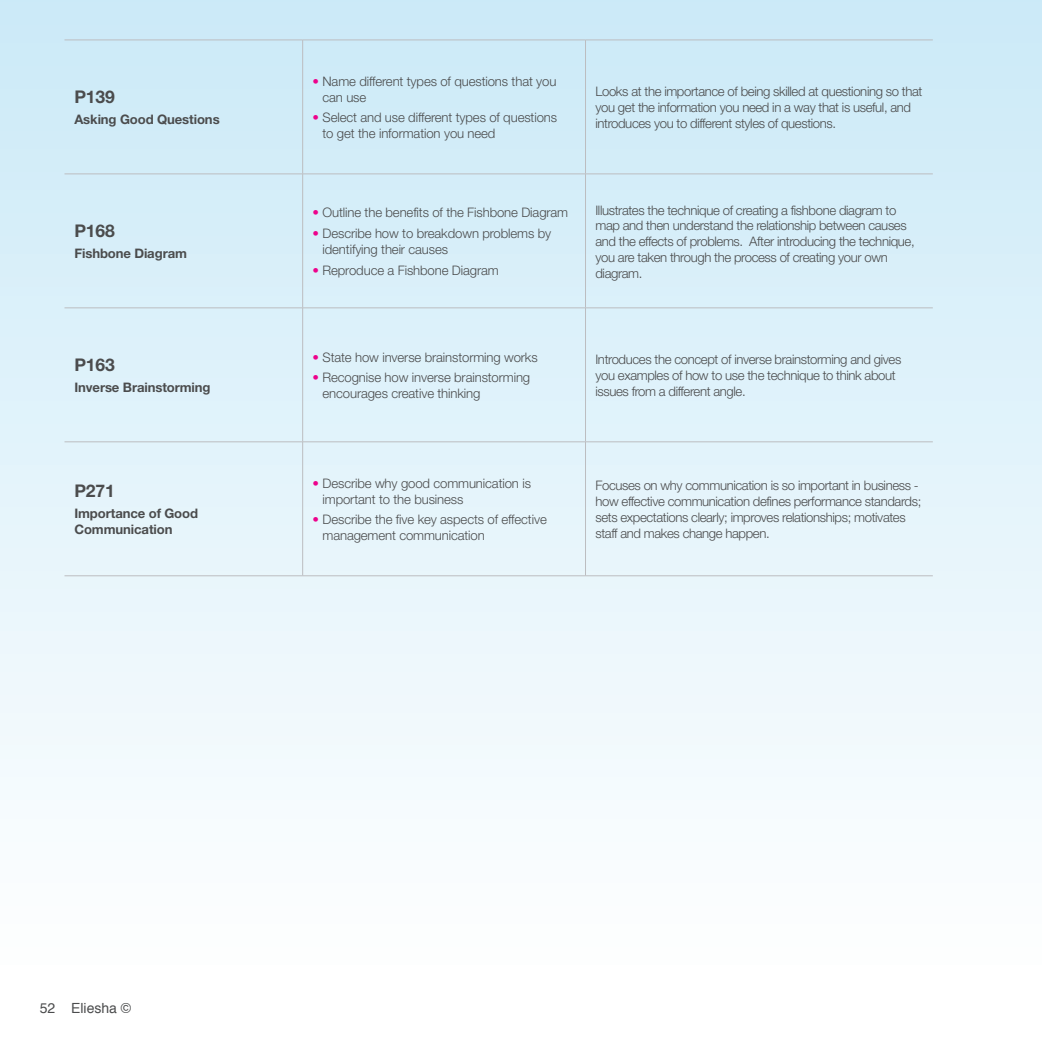
<style>
.page{position:relative;width:1042px;height:1042px;background:#fff}
.page>*{position:absolute;margin:0;border:0;box-sizing:border-box;transform-origin:0 0}
.t1{font:700 17.5px "Helvetica Neue";letter-spacing:-.01em;color:#4b4c4d}
.t2{font:14px "Helvetica";color:#4b4c4d}
.t3{font:300 13.12px/15.8px "Helvetica Neue";letter-spacing:-.03em;color:#4b4c4d}
.t4{font:300 13.12px/15.8px "Helvetica Neue";letter-spacing:-.01em;color:#4b4c4d}
.t5{font:700 13.12px/15.8px "Helvetica Neue";letter-spacing:-.01em;color:#4b4c4d}
.s1{color:#ed028c}
</style>
<div class="page">
<div style="left:0;top:0;width:1042px;height:1042px;background:linear-gradient(to bottom,#cbe9f7,#fff)"></div>
<hr style="left:64px;top:575px;width:239px;height:1px;background:#bcbdc0">
<hr style="left:303px;top:575px;width:282px;height:1px;background:#bcbdc0">
<hr style="left:585px;top:575px;width:348px;height:1px;background:#bcbdc0">
<hr style="left:302px;top:40px;width:1px;height:134px;background:#bcbdc0">
<hr style="left:585px;top:40px;width:1px;height:134px;background:#bcbdc0">
<hr style="left:302px;top:174px;width:1px;height:134px;background:#bcbdc0">
<hr style="left:585px;top:174px;width:1px;height:134px;background:#bcbdc0">
<hr style="left:302px;top:308px;width:1px;height:133px;background:#bcbdc0">
<hr style="left:585px;top:308px;width:1px;height:133px;background:#bcbdc0">
<hr style="left:302px;top:442px;width:1px;height:133px;background:#bcbdc0">
<hr style="left:585px;top:442px;width:1px;height:133px;background:#bcbdc0">
<hr style="left:64px;top:40px;width:239px;height:1px;background:#bcbdc0">
<hr style="left:303px;top:40px;width:282px;height:1px;background:#bcbdc0">
<hr style="left:585px;top:40px;width:348px;height:1px;background:#bcbdc0">
<hr style="left:64px;top:174px;width:239px;height:1px;background:#bcbdc0">
<hr style="left:303px;top:174px;width:282px;height:1px;background:#bcbdc0">
<hr style="left:585px;top:174px;width:348px;height:1px;background:#bcbdc0">
<hr style="left:64px;top:307px;width:239px;height:1px;background:#bcbdc0">
<hr style="left:303px;top:307px;width:282px;height:1px;background:#bcbdc0">
<hr style="left:585px;top:307px;width:348px;height:1px;background:#bcbdc0">
<hr style="left:64px;top:441px;width:239px;height:1px;background:#bcbdc0">
<hr style="left:303px;top:441px;width:282px;height:1px;background:#bcbdc0">
<hr style="left:585px;top:441px;width:348px;height:1px;background:#bcbdc0">
<svg style="left:1027px;top:0;width:15px;height:1042px"></svg>
<h1 class="t1" style="left:74px;top:86px;width:42px">P139</h1>
<p class="t5" style="left:74px;top:111px;width:147px">Asking Good Questions</p>
<p class="t4" style="left:322px;top:73px;width:235px;text-indent:-10px"><span class="s1">•</span> Name different types of questions that you can use</p>
<p class="t4" style="left:322px;top:110px;width:236px;text-indent:-10px"><span class="s1">•</span> Select and use different types of questions to get the information you need</p>
<p class="t3" style="left:595px;top:83px;width:328px">Looks at the importance of being skilled at questioning so that you get the information you need in a way that is useful, and introduces you to different styles of questions.</p>
<h1 class="t1" style="left:74px;top:220px;width:42px">P168</h1>
<p class="t5" style="left:74px;top:245px;width:114px">Fishbone Diagram</p>
<p class="t4" style="left:313px;top:205px;width:257px"><span class="s1">•</span> Outline the benefits of the Fishbone Diagram</p>
<p class="t4" style="left:322px;top:225px;width:230px;text-indent:-10px"><span class="s1">•</span> Describe how to breakdown problems by identifying their causes</p>
<p class="t4" style="left:313px;top:262px;width:188px"><span class="s1">•</span> Reproduce a Fishbone Diagram</p>
<p class="t3" style="left:595px;top:202px;width:321px">Illustrates the technique of creating a fishbone diagram to map and then understand the relationship between causes and the effects of problems. After introducing the technique, you are taken through the process of creating your own diagram.</p>
<h1 class="t1" style="left:74px;top:354px;width:42px">P163</h1>
<p class="t5" style="left:74px;top:379px;width:138px">Inverse Brainstorming</p>
<p class="t4" style="left:313px;top:349px;width:227px"><span class="s1">•</span> State how inverse brainstorming works</p>
<p class="t4" style="left:322px;top:370px;width:209px;text-indent:-10px"><span class="s1">•</span> Recognise how inverse brainstorming encourages creative thinking</p>
<p class="t3" style="left:595px;top:351px;width:307px">Introduces the concept of inverse brainstorming and gives you examples of how to use the technique to think about issues from a different angle.</p>
<h1 class="t1" style="left:74px;top:480px;width:42px">P271</h1>
<p class="t5" style="left:74px;top:505px;width:125px">Importance of Good<br>Communication</p>
<p class="t4" style="left:322px;top:475px;width:210px;text-indent:-10px"><span class="s1">•</span> Describe why good communication is important to the business</p>
<p class="t4" style="left:322px;top:511px;width:226px;text-indent:-10px"><span class="s1">•</span> Describe the five key aspects of effective management communication</p>
<p class="t3" style="left:595px;top:477px;width:327px">Focuses on why communication is so important in business - how effective communication defines performance standards; sets expectations clearly; improves relationships; motivates staff and makes change happen.</p>
<p class="t2" style="left:40px;top:997px;width:17px">52</p>
<p class="t2" style="left:71px;top:997px;width:62px">Eliesha ©</p>
</div>
